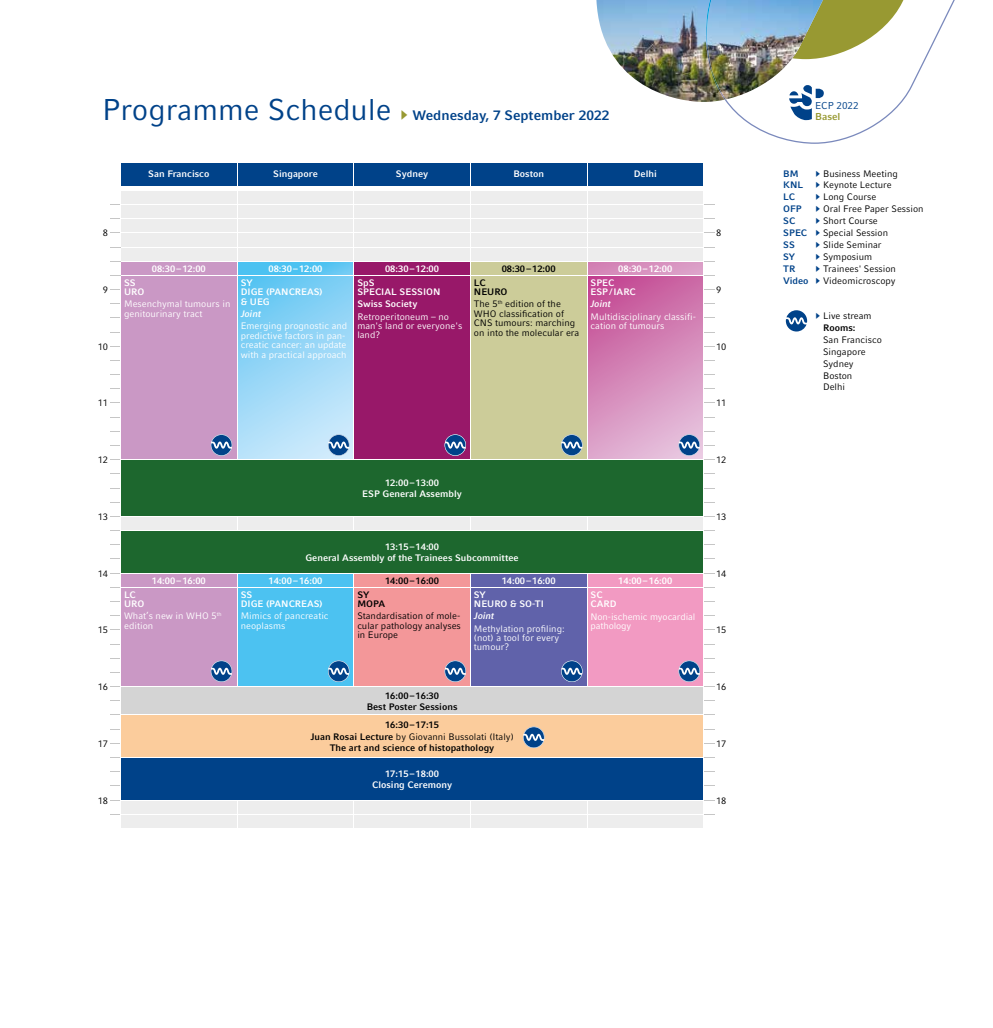
<style>
.page{position:relative;width:993px;height:1028px;background:#fff}
.page>*{position:absolute;margin:0;border:0;box-sizing:border-box;transform-origin:0 0}
.t1{font:700 13.75px "Compatil Fact LT Pro";color:#004289}
.t2{font:10px "Compatil Fact LT Pro";color:#004289}
.t3{font:700 10px "Compatil Fact LT Pro";color:#989932}
.t4{font:9.38px/9.4px "Compatil Fact LT Pro";color:#000}
.t5{font:9.38px/9.4px "Compatil Fact LT Pro";color:#fff}
.t6{font:700 9.38px/9.4px "Compatil Fact LT Pro";color:#fff}
.t7{font:700 9.38px/11.2px "Compatil Fact LT Pro";color:#000}
.t8{font:700 9.38px "Compatil Fact LT Pro";color:#004289}
.t9{font:italic 700 9.38px "Compatil Fact LT Pro";color:#fff}
.s1{font-weight:400;font-size:30px}
.s2{font-weight:400}
</style>
<div class="page">
<img style="left:596px;top:0;width:359px;height:144px">
<svg style="left:785px;top:310px;width:21px;height:21px"></svg>
<svg style="left:110px;top:163px;width:605px;height:665px;background:#a0a0ac"></svg>
<h1 class="t1" style="left:102px;top:107px;width:508px"><span class="s1">Programme Schedule</span> Wednesday, 7 September 2022</h1>
<p class="t6" style="left:148px;top:169px;width:63px">San Francisco</p>
<p class="t6" style="left:273px;top:169px;width:46px">Singapore</p>
<p class="t6" style="left:396px;top:169px;width:34px">Sydney</p>
<p class="t6" style="left:513px;top:169px;width:32px">Boston</p>
<p class="t6" style="left:633px;top:169px;width:25px">Delhi</p>
<p class="t4" style="left:103px;top:228px;width:7px">8</p>
<p class="t4" style="left:715px;top:228px;width:7px">8</p>
<p class="t6" style="left:152px;top:264px;width:55px">08:30 – 12:00</p>
<p class="t6" style="left:268px;top:264px;width:55px">08:30 – 12:00</p>
<p class="t6" style="left:385px;top:264px;width:55px">08:30 – 12:00</p>
<p class="t7" style="left:501px;top:263px;width:55px">08:30 – 12:00</p>
<p class="t6" style="left:618px;top:264px;width:55px">08:30 – 12:00</p>
<p class="t4" style="left:103px;top:285px;width:7px">9</p>
<p class="t6" style="left:124px;top:278px;width:22px">SS<br>URO</p>
<p class="t5" style="left:124px;top:299px;width:108px">Mesenchymal tumours in genitourinary tract</p>
<p class="t7" style="left:474px;top:278px;width:35px;line-height:9.4px">LC<br>NEURO</p>
<p class="t4" style="left:474px;top:299px;width:107px">The 5<sup>th</sup> edition of the<br>WHO classification of<br>CNS tumours: marching on into the molecular era</p>
<p class="t6" style="left:590px;top:278px;width:47px">SPEC<br>ESP / IARC</p>
<p class="t9" style="left:590px;top:299px;width:22px">Joint</p>
<p class="t5" style="left:590px;top:312px;width:107px">Multidisciplinary classifi&shy;cation of tumours</p>
<p class="t6" style="left:241px;top:278px;width:83px">SY<br>DIGE (PANCREAS) &amp; UEG</p>
<p class="t9" style="left:241px;top:308px;width:22px">Joint</p>
<p class="t5" style="left:241px;top:321px;width:108px">Emerging prognostic and predictive factors in pan&shy;creatic cancer: an update with a practical approach</p>
<p class="t6" style="left:357px;top:278px;width:85px">SpS<br>SPECIAL SESSION</p>
<p class="t6" style="left:357px;top:299px;width:62px">Swiss Society</p>
<p class="t5" style="left:357px;top:312px;width:106px">Retroperitoneum – no man's land or everyone's land?</p>
<p class="t4" style="left:715px;top:285px;width:7px">9</p>
<p class="t4" style="left:98px;top:342px;width:12px">10</p>
<p class="t4" style="left:715px;top:342px;width:12px">10</p>
<p class="t4" style="left:98px;top:398px;width:12px">11</p>
<p class="t4" style="left:715px;top:398px;width:12px">11</p>
<p class="t4" style="left:98px;top:455px;width:12px">12</p>
<p class="t4" style="left:715px;top:455px;width:12px">12</p>
<p class="t6" style="left:362px;top:477px;width:101px;line-height:11.2px;text-align:center">12:00 – 13:00<br>ESP General Assembly</p>
<p class="t4" style="left:98px;top:512px;width:12px">13</p>
<p class="t4" style="left:715px;top:512px;width:12px">13</p>
<p class="t6" style="left:305px;top:541px;width:215px;line-height:11.2px;text-align:center">13:15 – 14:00<br>General Assembly of the Trainees Subcommittee</p>
<p class="t4" style="left:98px;top:568px;width:12px">14</p>
<p class="t4" style="left:715px;top:568px;width:12px">14</p>
<p class="t6" style="left:152px;top:576px;width:55px">14:00 – 16:00</p>
<p class="t6" style="left:268px;top:576px;width:55px">14:00 – 16:00</p>
<p class="t7" style="left:385px;top:575px;width:55px">14:00 – 16:00</p>
<p class="t6" style="left:501px;top:576px;width:55px">14:00 – 16:00</p>
<p class="t6" style="left:618px;top:576px;width:55px">14:00 – 16:00</p>
<p class="t6" style="left:124px;top:590px;width:22px">LC<br>URO</p>
<p class="t5" style="left:124px;top:611px;width:99px">What’s new in WHO 5<sup>th </sup>edition</p>
<p class="t6" style="left:590px;top:590px;width:28px">SC<br>CARD</p>
<p class="t5" style="left:590px;top:612px;width:106px">Non-ischemic myocardial pathology</p>
<p class="t6" style="left:241px;top:590px;width:83px">SS<br>DIGE (PANCREAS)</p>
<p class="t5" style="left:241px;top:611px;width:89px">Mimics of pancreatic neoplasms</p>
<p class="t7" style="left:357px;top:590px;width:29px;line-height:9.4px">SY<br>MOPA</p>
<p class="t4" style="left:357px;top:611px;width:105px;text-align:justify">Standardisation of mole&shy;cular pathology analyses in Europe</p>
<p class="t6" style="left:474px;top:590px;width:72px">SY<br>NEURO &amp; SO-TI</p>
<p class="t9" style="left:474px;top:610px;width:22px">Joint</p>
<p class="t5" style="left:474px;top:623px;width:92px">Methylation profiling: (not) a tool for every tumour?</p>
<p class="t4" style="left:98px;top:625px;width:12px">15</p>
<p class="t4" style="left:715px;top:625px;width:12px">15</p>
<p class="t4" style="left:98px;top:682px;width:12px">16</p>
<p class="t4" style="left:715px;top:682px;width:12px">16</p>
<p class="t7" style="left:366px;top:689px;width:92px;text-align:center">16:00 – 16:30<br>Best Poster Sessions</p>
<p class="t7" style="left:310px;top:719px;width:205px;text-align:center">16:30 – 17:15<br>Juan Rosai Lecture <span class="s2">by Giovanni Bussolati (Italy)<br></span>The art and science of histopathology</p>
<p class="t4" style="left:98px;top:739px;width:12px">17</p>
<p class="t4" style="left:715px;top:739px;width:12px">17</p>
<p class="t6" style="left:372px;top:767px;width:82px;line-height:11.2px;text-align:center">17:15 – 18:00<br>Closing Ceremony</p>
<p class="t4" style="left:98px;top:795px;width:12px">18</p>
<p class="t4" style="left:715px;top:795px;width:12px">18</p>
<p class="t2" style="left:814px;top:99px;width:45px">ECP 2022</p>
<p class="t3" style="left:814px;top:111px;width:27px">Basel</p>
<p class="t8" style="left:783px;top:168px;width:17px">BM</p>
<p class="t4" style="left:822px;top:169px;width:76px">Business Meeting</p>
<p class="t8" style="left:783px;top:180px;width:22px">KNL</p>
<p class="t4" style="left:822px;top:180px;width:70px">Keynote Lecture</p>
<p class="t8" style="left:783px;top:191px;width:13px">LC</p>
<p class="t4" style="left:822px;top:192px;width:55px">Long Course</p>
<p class="t8" style="left:783px;top:203px;width:20px">OFP</p>
<p class="t4" style="left:822px;top:204px;width:102px">Oral Free Paper Session</p>
<p class="t8" style="left:783px;top:215px;width:14px">SC</p>
<p class="t4" style="left:822px;top:216px;width:56px">Short Course</p>
<p class="t8" style="left:783px;top:227px;width:25px">SPEC</p>
<p class="t4" style="left:822px;top:228px;width:67px">Special Session</p>
<p class="t8" style="left:783px;top:239px;width:13px">SS</p>
<p class="t4" style="left:822px;top:240px;width:60px">Slide Seminar</p>
<p class="t8" style="left:783px;top:251px;width:13px">SY</p>
<p class="t4" style="left:822px;top:252px;width:51px">Symposium</p>
<p class="t8" style="left:783px;top:263px;width:14px">TR</p>
<p class="t4" style="left:822px;top:264px;width:74px">Trainees' Session</p>
<p class="t8" style="left:783px;top:275px;width:27px">Video</p>
<p class="t4" style="left:822px;top:275px;width:74px">Videomicroscopy</p>
<p class="t4" style="left:822px;top:311px;width:50px">Live stream</p>
<p class="t7" style="left:822px;top:322px;width:34px">Rooms:</p>
<p class="t4" style="left:822px;top:334px;width:60px;line-height:11.9px">San Francisco<br>Singapore<br>Sydney<br>Boston<br>Delhi</p>
</div>
